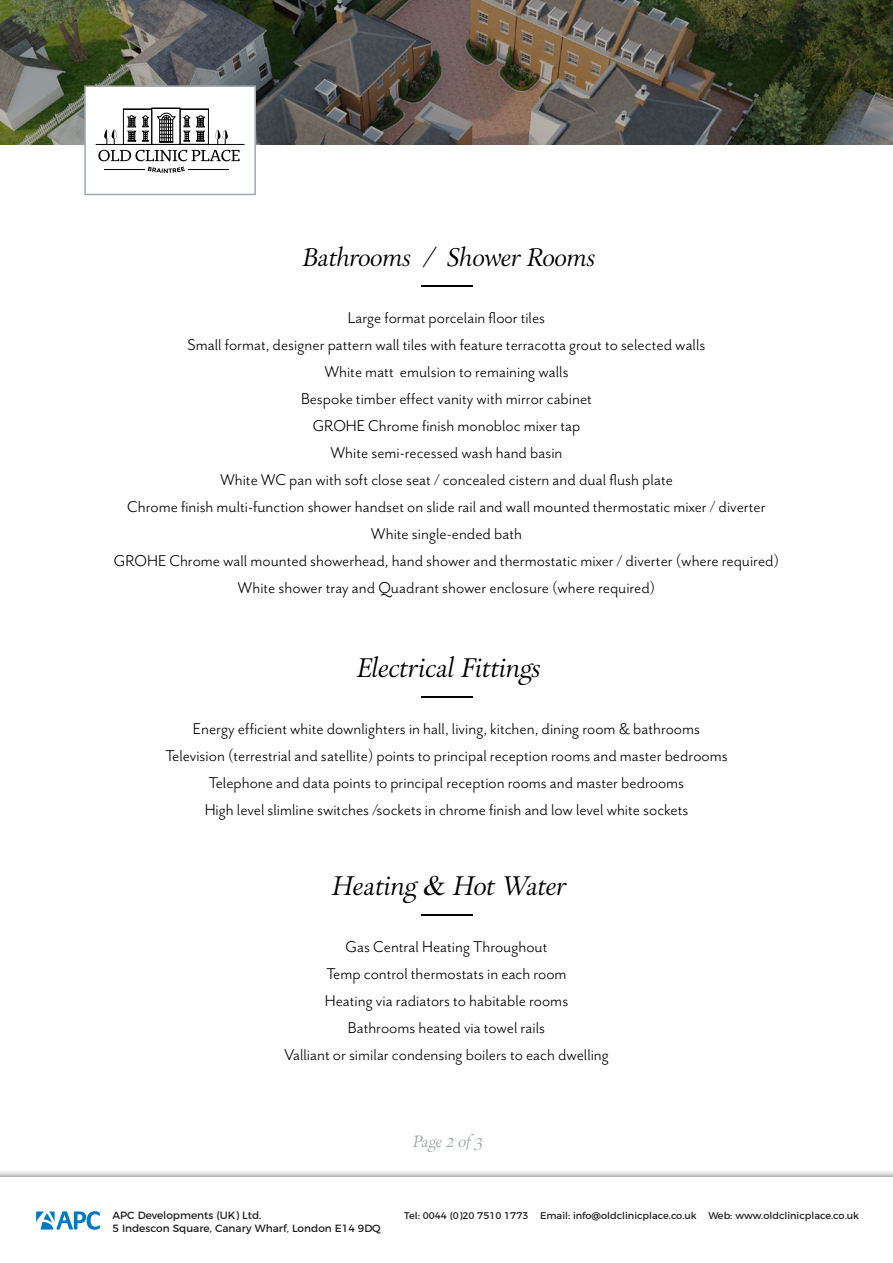
<style>
.page{position:relative;width:893px;height:1263px;background:#fff}
.page>*{position:absolute;margin:0;border:0;box-sizing:border-box;transform-origin:0 0}
.t1{font:300 27px "Park Lane";color:#000}
.t2{font:300 25.5px "Park Lane";color:#000}
.t3{font:18px/27px "Mr Eaves San OT";color:#000;text-align:center}
.t4{font:300 16.5px "Park Lane";color:#a0a8ae}
.t5{font:10.5px/12.6px "Montserrat";color:#231f20}
.t6{font:9.75px "Montserrat";color:#231f20}
</style>
<div class="page">
<hr style="left:421px;top:285px;width:51px;height:1px;background:#000">
<hr style="left:421px;top:696px;width:51px;height:1px;background:#000">
<hr style="left:421px;top:915px;width:51px;height:1px;background:#000">
<img style="left:0;top:0;width:893px;height:145px">
<div style="left:85px;top:86px;width:170px;height:108px;background:#fff"></div>
<svg style="left:148px;top:167px;width:37px;height:6px"></svg>
<hr style="left:104px;top:169px;width:41px;height:1px;background:#000">
<hr style="left:188px;top:169px;width:41px;height:1px;background:#000">
<hr style="left:96px;top:144px;width:148px;height:1px;background:#000">
<div style="left:152px;top:108px;width:28px;height:37px;border:1px solid #000"></div>
<svg style="left:98px;top:109px;width:142px;height:52px"></svg>
<div style="left:84px;top:85px;width:172px;height:110px;border:1px solid #a0a8ae"></div>
<div style="left:0;top:1169px;width:893px;height:94px;background:#231f20;opacity:.75"></div>
<div style="left:0;top:1178px;width:893px;height:85px;background:#fff"></div>
<svg style="left:36px;top:1211px;width:64px;height:19px"></svg>
<h2 class="t2" style="left:300px;top:244px;width:295px">Bathrooms / Shower Rooms</h2>
<p class="t3" style="left:114px;top:304px;width:667px">Large format porcelain floor tiles<br>Small format, designer pattern wall tiles with feature terracotta grout to selected walls<br>White matt emulsion to remaining walls<br>Bespoke timber effect vanity with mirror cabinet<br>GROHE Chrome finish monobloc mixer tap<br>White semi-recessed wash hand basin<br>White WC pan with soft close seat / concealed cistern and dual flush plate<br>Chrome finish multi-function shower handset on slide rail and wall mounted thermostatic mixer / diverter White single-ended bath<br>GROHE Chrome wall mounted showerhead, hand shower and thermostatic mixer / diverter (where required)<br>White shower tray and Quadrant shower enclosure (where required)</p>
<h1 class="t1" style="left:354px;top:654px;width:186px">Electrical Fittings</h1>
<p class="t3" style="left:165px;top:715px;width:564px">Energy efficient white downlighters in hall, living, kitchen, dining room &amp; bathrooms Television (terrestrial and satellite) points to principal reception rooms and master bedrooms Telephone and data points to principal reception rooms and master bedrooms<br>High level slimline switches /sockets in chrome finish and low level white sockets</p>
<h1 class="t1" style="left:329px;top:872px;width:236px">Heating &amp; Hot Water</h1>
<p class="t3" style="left:284px;top:933px;width:326px">Gas Central Heating Throughout<br>Temp control thermostats in each room<br>Heating via radiators to habitable rooms<br>Bathrooms heated via towel rails<br>Valliant or similar condensing boilers to each dwelling</p>
<p class="t4" style="left:411px;top:1133px;width:72px">Page 2 of 3</p>
<p class="t5" style="left:112px;top:1208px;width:270px">APC Developments (UK) Ltd.<br>5 Indescon Square, Canary Wharf, London E14 9DQ</p>
<p class="t6" style="left:404px;top:1208px;width:456px">Tel: 0044 (0)20 7510 1773 Email: info@oldclinicplace.co.uk Web: www.oldclinicplace.co.uk</p>
</div>
